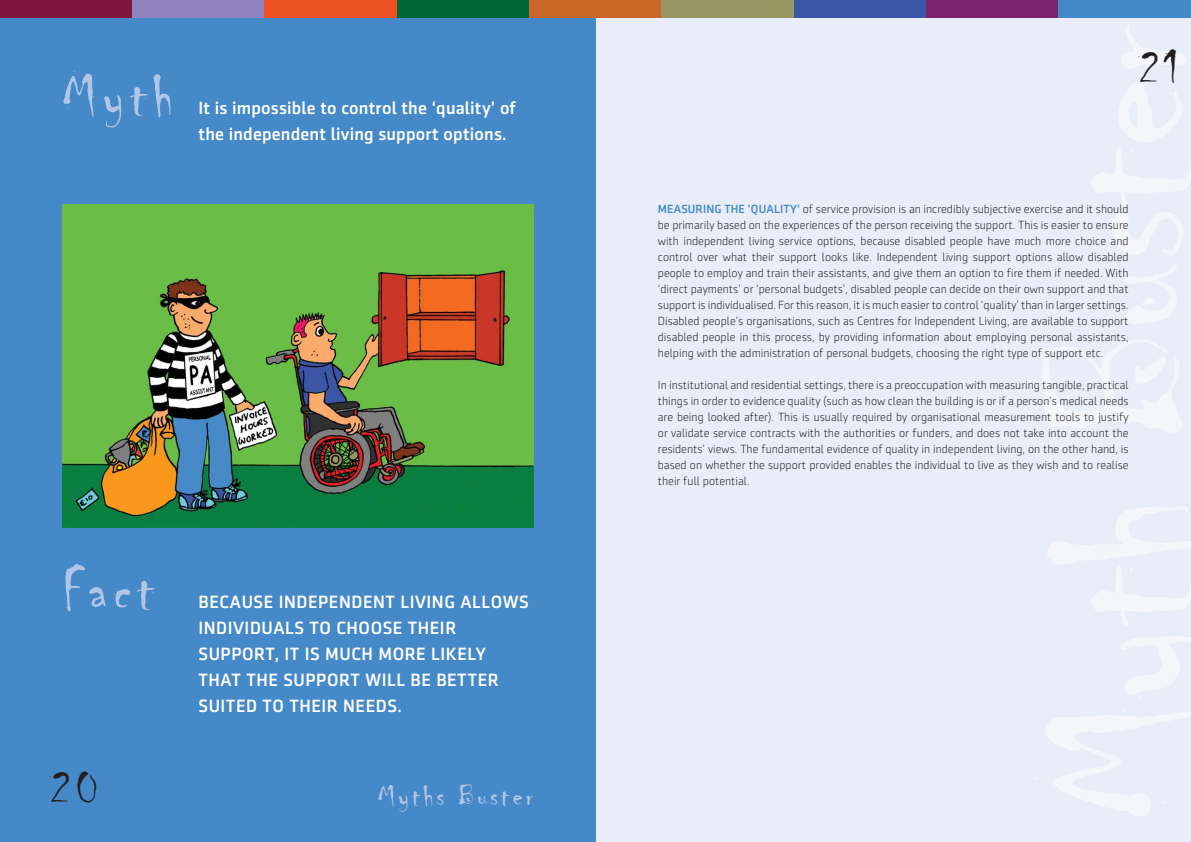
<style>
.page{position:relative;width:1191px;height:842px;background:#fff}
.page>*{position:absolute;margin:0;border:0;box-sizing:border-box;transform-origin:0 0}
.t1{font:60px "Chiller";letter-spacing:.1em;color:#b1c6e6}
.t2{font:48px "Chiller";color:#231f20}
.t3{font:30px "Chiller";letter-spacing:.1em;color:#b1c6e6}
.t4{font:500 18px/26px "Sentico Sans DT";letter-spacing:.03em;color:#fff}
.t5{font:500 18px/26px "Sentico Sans DT";letter-spacing:.01em;color:#fff}
.t6{font:300 12px/16px "Sentico Sans DT";color:#231f20;text-align:justify}
.s1{font-weight:500;color:#4689c8}
</style>
<div class="page">
<div style="left:595px;top:0;width:596px;height:842px;background:#e9edf7"></div>
<div style="left:0;top:0;width:595px;height:842px;background:#4689c8"></div>
<img style="left:62px;top:204px;width:471px;height:323px">
<div style="left:0;top:0;width:132px;height:17px;background:#81143a"></div>
<div style="left:132px;top:0;width:133px;height:17px;background:#9084bf"></div>
<div style="left:265px;top:0;width:132px;height:17px;background:#f05323"></div>
<div style="left:397px;top:0;width:132px;height:17px;background:#006735"></div>
<div style="left:529px;top:0;width:132px;height:17px;background:#ca6628"></div>
<div style="left:661px;top:0;width:133px;height:17px;background:#989763"></div>
<div style="left:794px;top:0;width:132px;height:17px;background:#3b56a6"></div>
<div style="left:926px;top:0;width:132px;height:17px;background:#7b236d"></div>
<div style="left:1058px;top:0;width:133px;height:17px;background:#4689c8"></div>
<h1 class="t1" style="left:62px;top:76px;width:112px">Myth</h1>
<h3 class="t5" style="left:198px;top:97px;width:319px">It is impossible to control the ‘quality’ of the independent living support options.</h3>
<h1 class="t1" style="left:62px;top:570px;width:93px">Fact</h1>
<h2 class="t2" style="left:51px;top:773px;width:48px">20</h2>
<h3 class="t4" style="left:198px;top:591px;width:332px">BECAUSE INDEPENDENT LIVING ALLOWS<br>INDIVIDUALS TO CHOOSE THEIR<br>SUPPORT, IT IS MUCH MORE LIKELY<br>THAT THE SUPPORT WILL BE BETTER<br>SUITED TO THEIR NEEDS.</h3>
<h3 class="t3" style="left:378px;top:786px;width:156px">Myths Buster</h3>
<h2 class="t2" style="left:1140px;top:53px;width:41px">21</h2>
<p class="t6" style="left:658px;top:202px;width:472px"><span class="s1">MEASURING THE ‘QUALITY’</span> of service provision is an incredibly subjective exercise and it should be primarily based on the experiences of the person receiving the support. This is easier to ensure with independent living service options, because disabled people have much more choice and control over what their support looks like. Independent living support options allow disabled people to employ and train their assistants, and give them an option to fire them if needed. With ‘direct payments’ or ‘personal budgets’, disabled people can decide on their own support and that support is individualised. For this reason, it is much easier to control ‘quality’ than in larger settings.<br>Disabled people’s organisations, such as Centres for Independent Living, are available to support disabled people in this process, by providing information about employing personal assistants, helping with the administration of personal budgets, choosing the right type of support etc.</p>
<p class="t6" style="left:658px;top:378px;width:472px">In institutional and residential settings, there is a preoccupation with measuring tangible, practical things in order to evidence quality (such as how clean the building is or if a person’s medical needs are being looked after). This is usually required by organisational measurement tools to justify or validate service contracts with the authorities or funders, and does not take into account the residents’ views. The fundamental evidence of quality in independent living, on the other hand, is based on whether the support provided enables the individual to live as they wish and to realise their full potential.</p>
</div>
